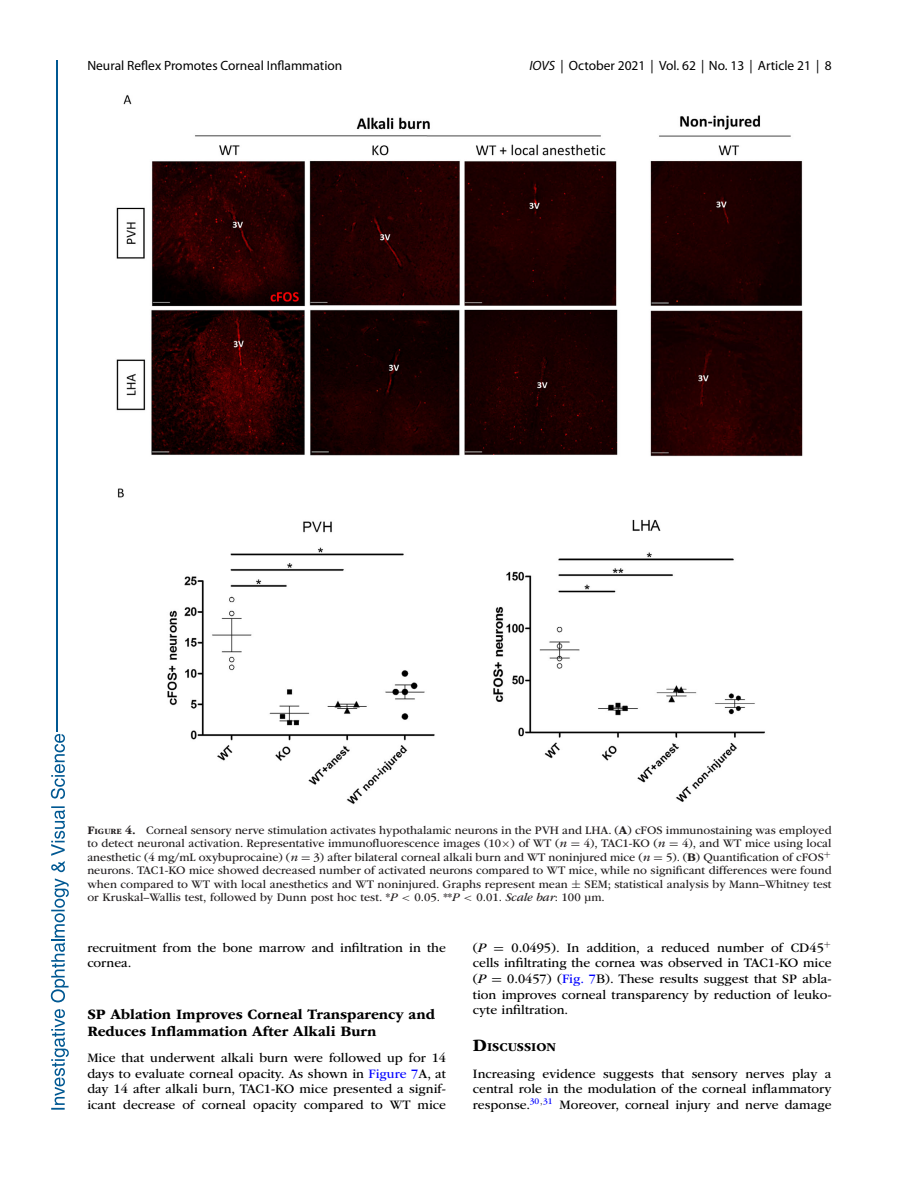
<style>
.page{position:relative;width:918px;height:1188px;background:#fff}
.page>*{position:absolute;margin:0;border:0;box-sizing:border-box;transform-origin:0 0}
.t1{font:700 15px/18px "ITC Garamond Std";color:#000}
.t2{font:13.5px/15.8px "ITC Garamond Std";color:#000;text-align:justify}
.t3{font:13.5px "Myriad Pro";color:#000}
.t4{font:700 12.6px "ITC Garamond Std";color:#000}
.t5{font:12px/13.5px "ITC Garamond Std";color:#231f20;text-align:justify}
.s1{font-style:italic}
.s2{font-weight:700}
.s3{font-weight:700;font-size:8.4px}
.s4{font-family:"MTSY"}
.s5{font-family:"RMTMI"}
.s6{color:#00f}
.s7{font-size:18px}
</style>
<div class="page">
<hr style="left:57px;top:60px;width:1px;height:672px;background:#005892">
<svg style="left:51px;top:734px;width:18px;height:376px"></svg>
<img style="left:116px;top:94px;width:687px;height:711px">
<p class="t3" style="left:87px;top:57px;width:257px">Neural Reflex Promotes Corneal Inflammation</p>
<p class="t3" style="left:529px;top:57px;width:304px"><span class="s1">IOVS</span> | October 2021 | Vol. 62 | No. 13 | Article 21 | 8</p>
<p class="t5" style="left:87px;top:824px;width:746px"><span class="s2">F</span><span class="s3">IGURE</span> <span class="s2">4.</span> Corneal sensory nerve stimulation activates hypothalamic neurons in the PVH and LHA. (<span class="s2">A</span>) cFOS immunostaining was employed to detect neuronal activation. Representative immunofluorescence images (10<span class="s4">×</span>) of WT (<span class="s1">n</span> <span class="s4">=</span> 4), TAC1-KO (<span class="s1">n</span> <span class="s4">=</span> 4), and WT mice using local anesthetic (4 mg/mL oxybuprocaine) (<span class="s1">n</span> <span class="s4">=</span> 3) after bilateral corneal alkali burn and WT noninjured mice (<span class="s1">n</span> <span class="s4">=</span> 5). (<span class="s2">B</span>) Quantification of cFOS<sup>+ </sup>neurons. TAC1-KO mice showed decreased number of activated neurons compared to WT mice, while no significant differences were found when compared to WT with local anesthetics and WT noninjured. Graphs represent mean <span class="s4">±</span> SEM; statistical analysis by Mann–Whitney test or Kruskal–Wallis test, followed by Dunn post hoc test. *<span class="s1">P</span> <span class="s5">&lt;</span> 0.05. **<span class="s1">P</span> <span class="s5">&lt;</span> 0.01. <span class="s1">Scale bar</span>: 100 μm.</p>
<p class="t2" style="left:87px;top:941px;width:360px">recruitment from the bone marrow and infiltration in the cornea.</p>
<p class="t2" style="left:473px;top:941px;width:360px">(<span class="s1">P</span> <span class="s4">=</span> 0.0495). In addition, a reduced number of CD45<sup>+ </sup>cells infiltrating the cornea was observed in TAC1-KO mice (<span class="s1">P</span> <span class="s4">=</span> 0.0457) (<span class="s6">Fig. 7</span>B). These results suggest that SP abla&shy;tion improves corneal transparency by reduction of leuko&shy;cyte infiltration.</p>
<p class="t4" style="left:473px;top:1043px;width:85px"><span class="s7">D</span>ISCUSSION</p>
<p class="t2" style="left:473px;top:1067px;width:360px">Increasing evidence suggests that sensory nerves play a central role in the modulation of the corneal inflammatory response.<sup>30</sup><sup>,</sup><sup>31</sup> Moreover, corneal injury and nerve damage</p>
<p class="t1" style="left:87px;top:1006px;width:349px">SP Ablation Improves Corneal Transparency and<br>Reduces Inflammation After Alkali Burn</p>
<p class="t2" style="left:87px;top:1051px;width:360px">Mice that underwent alkali burn were followed up for 14 days to evaluate corneal opacity. As shown in <span class="s6">Figure 7</span>A, at day 14 after alkali burn, TAC1-KO mice presented a signif&shy;icant decrease of corneal opacity compared to WT mice</p>
</div>
